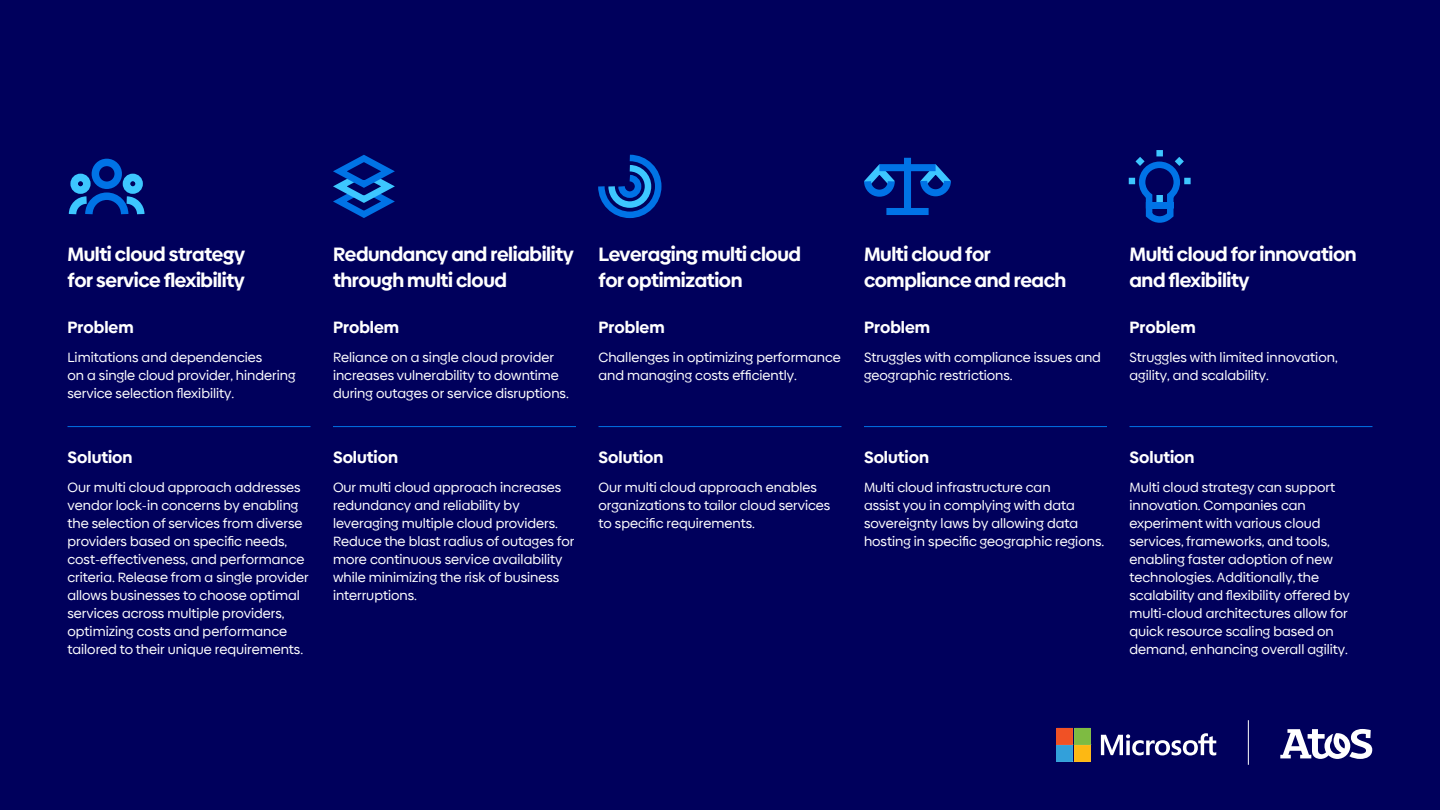
<style>
.page{position:relative;width:1440px;height:810px;background:#00005c}
.page>*{position:absolute;margin:0;border:0;box-sizing:border-box;transform-origin:0 0}
.t1{font:700 19.5px/25.5px "Biennale";letter-spacing:-.02em;color:#fff}
.t2{font:700 16.5px "Biennale";color:#fff}
.t3{font:13.5px/18px "Biennale";color:#fff}
</style>
<div class="page">
<svg style="left:1280px;top:729px;width:92px;height:30px"></svg>
<svg style="left:1101px;top:733px;width:115px;height:22px"></svg>
<svg style="left:1057px;top:728px;width:34px;height:34px"></svg>
<hr style="left:1248px;top:720px;width:1px;height:45px;background:#fff">
<hr style="left:68px;top:426px;width:242px;height:1px;background:#0073e6">
<hr style="left:333px;top:426px;width:243px;height:1px;background:#0073e6">
<hr style="left:598px;top:426px;width:244px;height:1px;background:#0073e6">
<hr style="left:864px;top:426px;width:243px;height:1px;background:#0073e6">
<hr style="left:1130px;top:426px;width:242px;height:1px;background:#0073e6">
<svg style="left:598px;top:154px;width:64px;height:64px"></svg>
<svg style="left:864px;top:157px;width:87px;height:58px"></svg>
<svg style="left:1128px;top:150px;width:63px;height:73px"></svg>
<svg style="left:333px;top:155px;width:62px;height:63px"></svg>
<svg style="left:68px;top:158px;width:77px;height:57px"></svg>
<h1 class="t1" style="left:68px;top:241px;width:179px">Multi cloud strategy for service flexibility</h1>
<p class="t2" style="left:68px;top:317px;width:68px">Problem</p>
<p class="t3" style="left:68px;top:348px;width:230px">Limitations and dependencies<br>on a single cloud provider, hindering service selection flexibility.</p>
<p class="t2" style="left:68px;top:446px;width:67px">Solution</p>
<p class="t3" style="left:68px;top:478px;width:243px">Our multi cloud approach addresses vendor lock-in concerns by enabling the selection of services from diverse providers based on specific needs, cost-effectiveness, and performance criteria. Release from a single provider allows businesses to choose optimal services across multiple providers, optimizing costs and performance tailored to their unique requirements.</p>
<h1 class="t1" style="left:333px;top:241px;width:242px">Redundancy and reliability through multi cloud</h1>
<p class="t2" style="left:333px;top:317px;width:68px">Problem</p>
<p class="t3" style="left:333px;top:348px;width:237px">Reliance on a single cloud provider increases vulnerability to downtime during outages or service disruptions.</p>
<p class="t2" style="left:333px;top:446px;width:67px">Solution</p>
<p class="t3" style="left:333px;top:478px;width:243px">Our multi cloud approach increases redundancy and reliability by leveraging multiple cloud providers.<br>Reduce the blast radius of outages for more continuous service availability while minimizing the risk of business interruptions.</p>
<h1 class="t1" style="left:598px;top:241px;width:204px">Leveraging multi cloud for optimization</h1>
<p class="t2" style="left:598px;top:317px;width:68px">Problem</p>
<p class="t3" style="left:598px;top:348px;width:244px">Challenges in optimizing performance and managing costs efficiently.</p>
<h1 class="t1" style="left:864px;top:241px;width:204px">Multi cloud for compliance and reach</h1>
<p class="t2" style="left:864px;top:317px;width:68px">Problem</p>
<p class="t3" style="left:864px;top:348px;width:239px">Struggles with compliance issues and geographic restrictions.</p>
<p class="t2" style="left:598px;top:446px;width:67px">Solution</p>
<p class="t3" style="left:598px;top:478px;width:233px">Our multi cloud approach enables organizations to tailor cloud services to specific requirements.</p>
<p class="t2" style="left:864px;top:446px;width:67px">Solution</p>
<p class="t3" style="left:864px;top:478px;width:242px">Multi cloud infrastructure can<br>assist you in complying with data sovereignty laws by allowing data hosting in specific geographic regions.</p>
<h1 class="t1" style="left:1130px;top:241px;width:229px">Multi cloud for innovation and flexibility</h1>
<p class="t2" style="left:1130px;top:317px;width:68px">Problem</p>
<p class="t3" style="left:1130px;top:348px;width:210px">Struggles with limited innovation, agility, and scalability.</p>
<p class="t2" style="left:1130px;top:446px;width:67px">Solution</p>
<p class="t3" style="left:1130px;top:478px;width:222px">Multi cloud strategy can support innovation. Companies can experiment with various cloud services, frameworks, and tools, enabling faster adoption of new technologies. Additionally, the scalability and flexibility offered by multi-cloud architectures allow for quick resource scaling based on demand, enhancing overall agility.</p>
</div>
